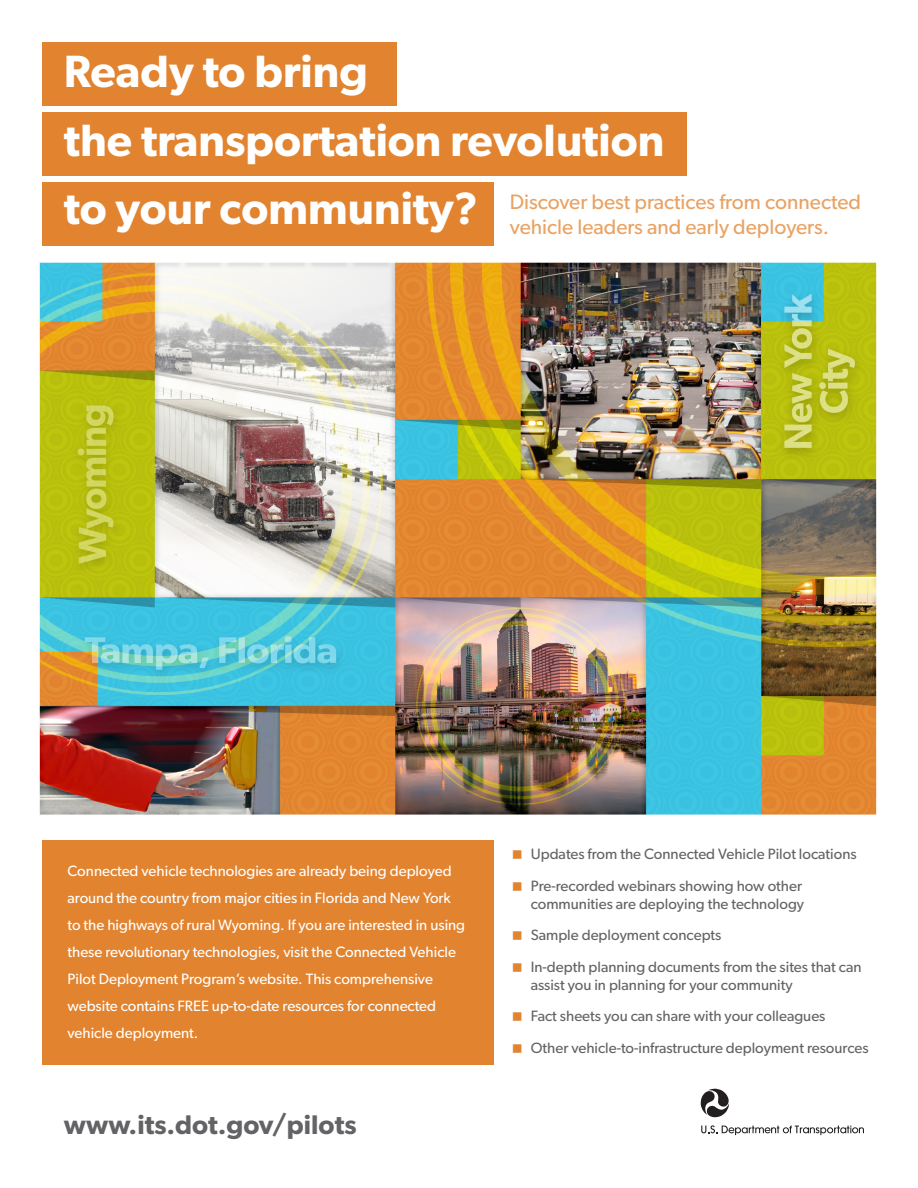
<style>
.page{position:relative;width:918px;height:1188px;background:#fff}
.page>*{position:absolute;margin:0;border:0;box-sizing:border-box;transform-origin:0 0}
.Body_Text{font:600 45.3px "Gibson";color:#fff}
.Body_Text-2{font:600 27px "Gibson";color:#636366}
.Body_Text-3{font:21px/25.2px "Gibson";color:#e9a263}
.Body_Text-4{font:15px/27px "Gibson";color:#fff}
.Body_Text-5{font:15px/18px "Gibson";color:#636366}
</style>
<div class="page">
<img style="left:39px;top:262px;width:838px;height:553px">
<div style="left:42px;top:42px;width:354px;height:63px;background:#e2832f"></div>
<div style="left:42px;top:112px;width:644px;height:64px;background:#e2832f"></div>
<div style="left:42px;top:182px;width:452px;height:64px;background:#e2832f"></div>
<div style="left:42px;top:840px;width:452px;height:225px;background:#e2832f"></div>
<svg style="left:701px;top:1089px;width:28px;height:29px"></svg>
<svg style="left:701px;top:1125px;width:163px;height:10px"></svg>
<p class="Body_Text" style="left:64px;top:45px;width:306px">Ready to bring</p>
<p class="Body_Text" style="left:64px;top:113px;width:602px">the transportation revolution</p>
<p class="Body_Text" style="left:64px;top:181px;width:416px">to your community?</p>
<p class="Body_Text-3" style="left:510px;top:189px;width:353px">Discover best practices from connected vehicle leaders and early deployers.</p>
<p class="Body_Text-4" style="left:68px;top:857px;width:399px">Connected vehicle technologies are already being deployed around the country from major cities in Florida and New York to the highways of rural Wyoming. If you are interested in using these revolutionary technologies, visit the Connected Vehicle Pilot Deployment Program’s website. This comprehensive website contains FREE up-to-date resources for connected vehicle deployment.</p>
<p class="Body_Text-2" style="left:64px;top:1109px;width:294px">www.its.dot.gov/pilots</p>
<p class="Body_Text-5" style="left:531px;top:845px;width:327px">Updates from the Connected Vehicle Pilot locations</p>
<p class="Body_Text-5" style="left:531px;top:876px;width:275px">Pre-recorded webinars showing how other communities are deploying the technology</p>
<p class="Body_Text-5" style="left:531px;top:926px;width:192px">Sample deployment concepts</p>
<p class="Body_Text-5" style="left:531px;top:957px;width:332px">In-depth planning documents from the sites that can assist you in planning for your community</p>
<p class="Body_Text-5" style="left:531px;top:1007px;width:296px">Fact sheets you can share with your colleagues</p>
<p class="Body_Text-5" style="left:531px;top:1038px;width:339px">Other vehicle-to-infrastructure deployment resources</p>
</div>
